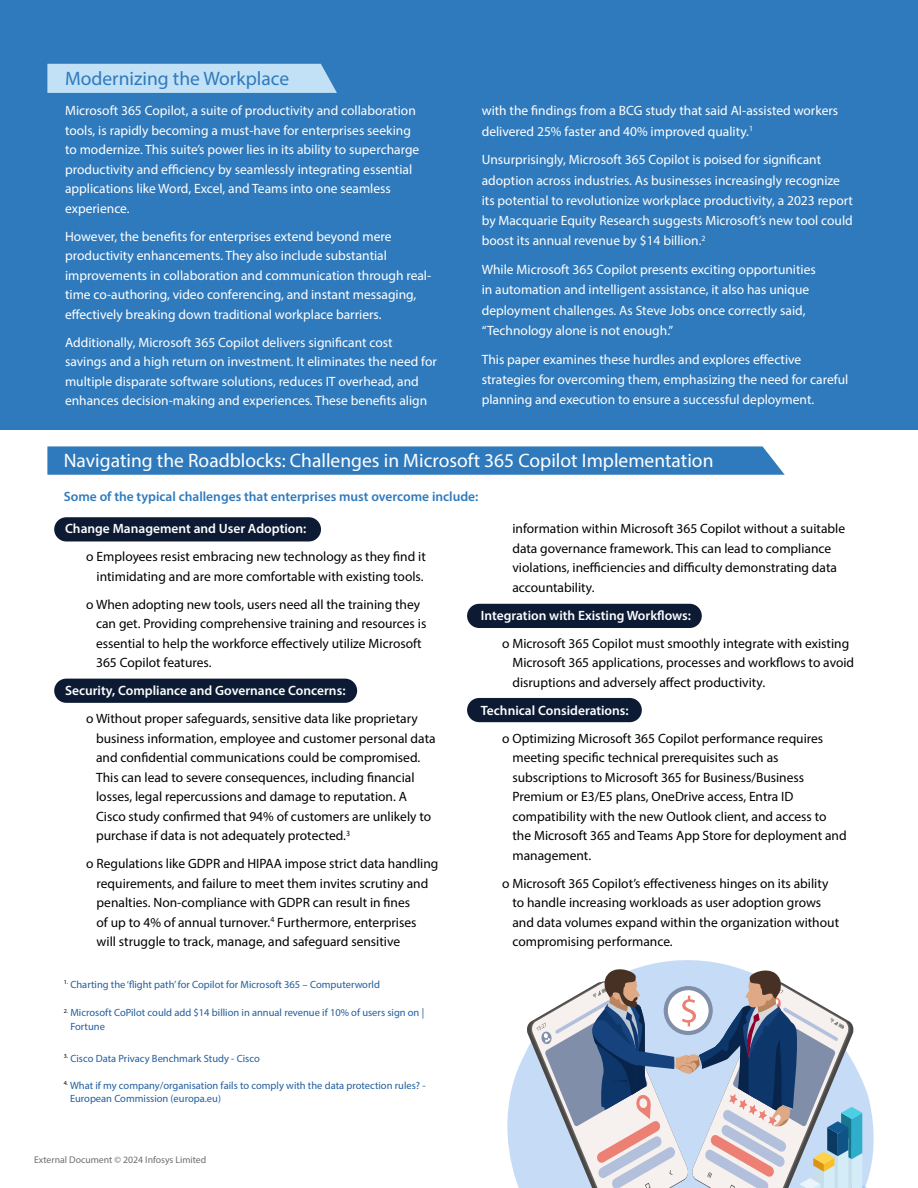
<style>
.page{position:relative;width:918px;height:1188px;background:#fff}
.page>*{position:absolute;margin:0;border:0;box-sizing:border-box;transform-origin:0 0}
.t1{font:19.5px "Myriad Pro";color:#fff}
.t2{font:19.5px "Myriad Pro";color:#2f7abd}
.t3{font:13.5px/19.5px "Myriad Pro";color:#000101}
.t4{font:13.5px/19.5px "Myriad Pro";color:#fff}
.t5{font:600 13.5px "Myriad Pro";color:#fff}
.t6{font:600 13.5px "Myriad Pro";color:#2f7abd}
.t7{font:10.5px/13.5px "Myriad Pro";color:#215e9e}
.t8{font:9.75px "Myriad Pro";color:#6d6e71}
</style>
<div class="page">
<div style="left:54px;top:517px;width:267px;height:24px;background:#0c1a33;border-radius:12px"></div>
<div style="left:54px;top:679px;width:303px;height:24px;background:#0c1a33;border-radius:12px"></div>
<div style="left:467px;top:604px;width:235px;height:24px;background:#0c1a33;border-radius:12px"></div>
<div style="left:467px;top:698px;width:175px;height:24px;background:#0c1a33;border-radius:12px"></div>
<div style="left:0;top:0;width:918px;height:429px;background:#2f7abd"></div>
<div style="left:47px;top:64px;width:290px;height:29px;background:#c2e1f6"></div>
<svg style="left:47px;top:446px;width:738px;height:29px;background:#377fbf"></svg>
<svg style="left:507px;top:960px;width:367px;height:228px"></svg>
<svg style="left:527px;top:965px;width:344px;height:223px;background:#aeb8c8"></svg>
<h1 class="t2" style="left:65px;top:66px;width:226px">Modernizing the Workplace</h1>
<p class="t4" style="left:65px;top:101px;width:356px">Microsoft 365 Copilot, a suite of productivity and collaboration tools, is rapidly becoming a must-have for enterprises seeking to modernize. This suite’s power lies in its ability to supercharge productivity and efficiency by seamlessly integrating essential applications like Word, Excel, and Teams into one seamless experience.</p>
<p class="t4" style="left:65px;top:226px;width:368px">However, the benefits for enterprises extend beyond mere productivity enhancements. They also include substantial improvements in collaboration and communication through real&shy;time co-authoring, video conferencing, and instant messaging, effectively breaking down traditional workplace barriers.</p>
<p class="t4" style="left:65px;top:332px;width:373px">Additionally, Microsoft 365 Copilot delivers significant cost savings and a high return on investment. It eliminates the need for multiple disparate software solutions, reduces IT overhead, and enhances decision-making and experiences. These benefits align</p>
<p class="t4" style="left:482px;top:100px;width:358px;line-height:20.2px">with the findings from a BCG study that said AI-assisted workers delivered 25% faster and 40% improved quality.<sup>1</sup></p>
<p class="t4" style="left:482px;top:150px;width:373px;line-height:20.2px">Unsurprisingly, Microsoft 365 Copilot is poised for significant adoption across industries. As businesses increasingly recognize its potential to revolutionize workplace productivity, a 2023 report by Macquarie Equity Research suggests Microsoft’s new tool could boost its annual revenue by $14 billion.<sup>2</sup></p>
<p class="t4" style="left:482px;top:259px;width:336px;line-height:20.2px">While Microsoft 365 Copilot presents exciting opportunities in automation and intelligent assistance, it also has unique deployment challenges. As Steve Jobs once correctly said, “Technology alone is not enough.”</p>
<p class="t4" style="left:482px;top:349px;width:368px;line-height:20.2px">This paper examines these hurdles and explores effective strategies for overcoming them, emphasizing the need for careful planning and execution to ensure a successful deployment.</p>
<h1 class="t1" style="left:64px;top:448px;width:651px">Navigating the Roadblocks: Challenges in Microsoft 365 Copilot Implementation</h1>
<p class="t6" style="left:64px;top:488px;width:416px">Some of the typical challenges that enterprises must overcome include:</p>
<p class="t5" style="left:65px;top:520px;width:243px">Change Management and User Adoption:</p>
<p class="t3" style="left:86px;top:547px;width:341px;text-align:center">o Employees resist embracing new technology as they find it intimidating and are more comfortable with existing tools.</p>
<p class="t3" style="left:96px;top:594px;width:332px;text-indent:-10px">o When adopting new tools, users need all the training they can get. Providing comprehensive training and resources is essential to help the workforce effectively utilize Microsoft 365 Copilot features.</p>
<p class="t5" style="left:65px;top:682px;width:282px">Security, Compliance and Governance Concerns:</p>
<p class="t3" style="left:96px;top:709px;width:341px;text-indent:-10px">o Without proper safeguards, sensitive data like proprietary business information, employee and customer personal data and confidential communications could be compromised.<br>This can lead to severe consequences, including financial losses, legal repercussions and damage to reputation. A Cisco study confirmed that 94% of customers are unlikely to purchase if data is not adequately protected.<sup>3</sup></p>
<p class="t3" style="left:97px;top:854px;width:343px;text-indent:-10px">o Regulations like GDPR and HIPAA impose strict data handling requirements, and failure to meet them invites scrutiny and penalties. Non-compliance with GDPR can result in fines<br>of up to 4% of annual turnover.<sup>4</sup> Furthermore, enterprises will struggle to track, manage, and safeguard sensitive</p>
<p class="t7" style="left:64px;top:977px;width:318px"><sup>1.</sup> Charting the ‘flight path’ for Copilot for Microsoft 365 – Computerworld</p>
<p class="t7" style="left:70px;top:1006px;width:355px;text-indent:-7px"><sup>2.</sup> Microsoft CoPilot could add $14 billion in annual revenue if 10% of users sign on |<br>Fortune</p>
<p class="t7" style="left:64px;top:1051px;width:198px"><sup>3.</sup> Cisco Data Privacy Benchmark Study - Cisco</p>
<p class="t7" style="left:70px;top:1078px;width:357px;text-indent:-6px"><sup>4.</sup> What if my company/organisation fails to comply with the data protection rules? -<br>European Commission (europa.eu)</p>
<p class="t8" style="left:34px;top:1154px;width:174px">External Document © 2024 Infosys Limited</p>
<p class="t3" style="left:512px;top:519px;width:334px">information within Microsoft 365 Copilot without a suitable data governance framework. This can lead to compliance violations, inefficiencies and difficulty demonstrating data accountability.</p>
<p class="t5" style="left:481px;top:606px;width:212px">Integration with Existing Workflows:</p>
<p class="t3" style="left:512px;top:633px;width:343px;text-indent:-10px">o Microsoft 365 Copilot must smoothly integrate with existing<br>Microsoft 365 applications, processes and workflows to avoid disruptions and adversely affect productivity.</p>
<p class="t5" style="left:481px;top:701px;width:149px">Technical Considerations:</p>
<p class="t3" style="left:512px;top:728px;width:336px;text-indent:-10px">o Optimizing Microsoft 365 Copilot performance requires meeting specific technical prerequisites such as subscriptions to Microsoft 365 for Business/Business Premium or E3/E5 plans, OneDrive access, Entra ID compatibility with the new Outlook client, and access to the Microsoft 365 and Teams App Store for deployment and management.</p>
<p class="t3" style="left:512px;top:873px;width:328px;text-indent:-10px">o Microsoft 365 Copilot’s effectiveness hinges on its ability to handle increasing workloads as user adoption grows and data volumes expand within the organization without compromising performance.</p>
</div>
